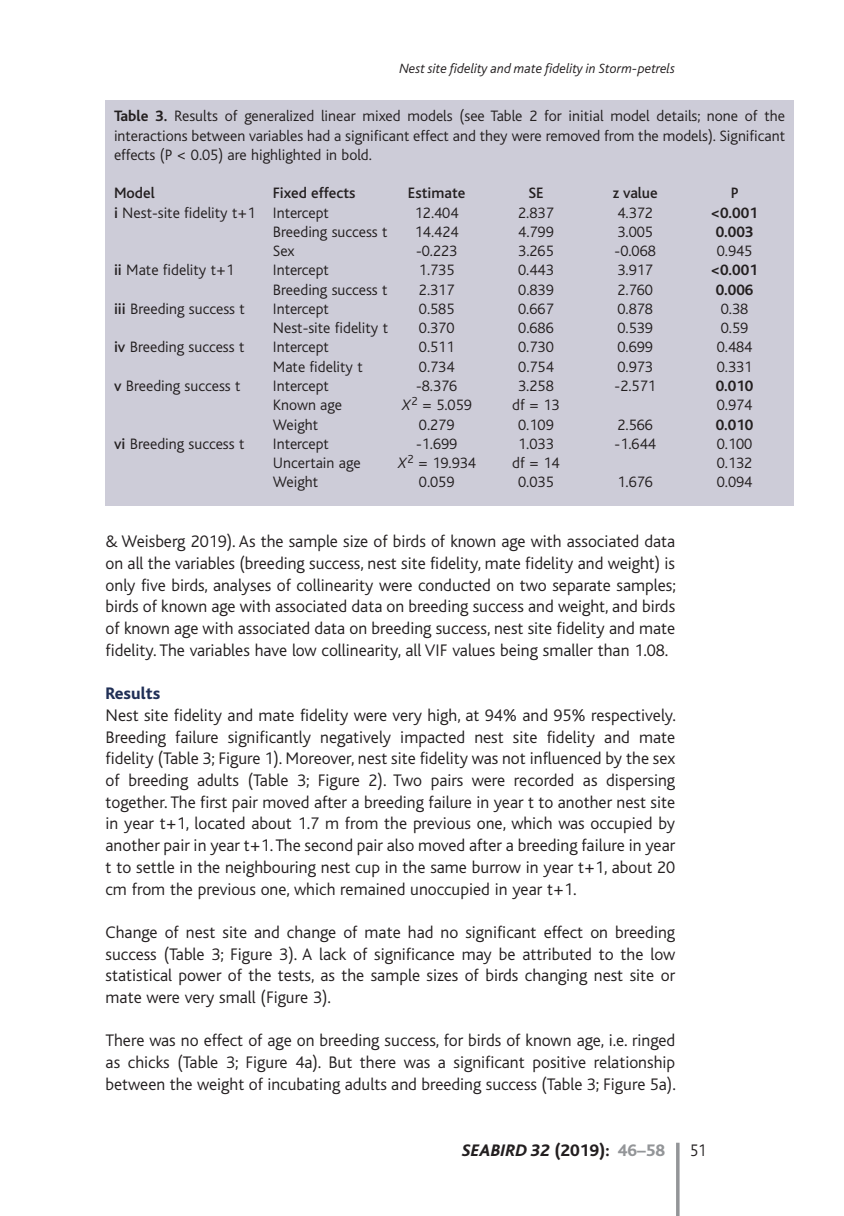
<style>
.page{position:relative;width:844px;height:1216px;background:#fff}
.page>*{position:absolute;margin:0;border:0;box-sizing:border-box;transform-origin:0 0}
.t1{font:300 17.5px/21.7px "Bliss";color:#231f20;text-align:justify}
.t2{font:italic 800 17.5px "Bliss";color:#231f20}
.t3{font:800 17.5px "Bliss";color:#202f56}
.t4{font:300 17.5px "Bliss";color:#231f20;scale:.9 1}
.t5{font:300 15.75px/19.2px "Bliss";color:#231f20;text-align:justify}
.t6{font:500 15.75px "Bliss";color:#231f20}
.t7{font:700 15.75px "Bliss";color:#231f20}
.t8{font:italic 300 14px "Bliss";color:#231f20}
.s1{font-weight:700}
.s2{font-weight:500}
.s3{font-style:italic}
.s4{font-style:normal}
.s5{font-style:normal;color:#939598}
</style>
<div class="page">
<hr style="left:676px;top:1142px;width:3px;height:73px;background:#939598">
<div style="left:105px;top:100px;width:688px;height:405px;background:#cdccd8"></div>
<p class="t8" style="left:399px;top:63px;width:277px">Nest site fidelity and mate fidelity in Storm-petrels</p>
<p class="t5" style="left:114px;top:108px;width:672px"><span class="s1">Table 3.</span> Results of generalized linear mixed models (see Table 2 for initial model details; none of the interactions between variables had a significant effect and they were removed from the models). Significant effects (P &lt; 0.05) are highlighted in bold.</p>
<p class="t6" style="left:114px;top:188px;width:42px">Model</p>
<p class="t6" style="left:273px;top:188px;width:84px">Fixed effects</p>
<p class="t6" style="left:408px;top:188px;width:59px">Estimate</p>
<p class="t6" style="left:528px;top:188px;width:17px">SE</p>
<p class="t6" style="left:612px;top:188px;width:47px">z value</p>
<p class="t6" style="left:730px;top:188px;width:9px">P</p>
<p class="t5" style="left:114px;top:204px;width:216px"><span class="s2">i</span> Nest-site fidelity t+1 Intercept</p>
<p class="t5" style="left:415px;top:204px;width:45px">12.404</p>
<p class="t5" style="left:518px;top:204px;width:37px">2.837</p>
<p class="t5" style="left:617px;top:204px;width:37px">4.372</p>
<p class="t7" style="left:711px;top:207px;width:48px">&lt;0.001</p>
<p class="t5" style="left:273px;top:224px;width:116px">Breeding success t</p>
<p class="t5" style="left:415px;top:224px;width:45px">14.424</p>
<p class="t5" style="left:518px;top:224px;width:37px">4.799</p>
<p class="t5" style="left:617px;top:224px;width:37px">3.005</p>
<p class="t7" style="left:715px;top:226px;width:39px">0.003</p>
<p class="t5" style="left:273px;top:243px;width:23px">Sex</p>
<p class="t5" style="left:416px;top:243px;width:43px">-0.223</p>
<p class="t5" style="left:518px;top:243px;width:37px">3.265</p>
<p class="t5" style="left:614px;top:243px;width:43px">-0.068</p>
<p class="t5" style="left:716px;top:243px;width:37px">0.945</p>
<p class="t5" style="left:114px;top:262px;width:122px"><span class="s2">ii</span> Mate fidelity t+1</p>
<p class="t5" style="left:273px;top:262px;width:58px">Intercept</p>
<p class="t5" style="left:419px;top:262px;width:37px">1.735</p>
<p class="t5" style="left:518px;top:262px;width:37px">0.443</p>
<p class="t5" style="left:617px;top:262px;width:37px">3.917</p>
<p class="t7" style="left:711px;top:265px;width:48px">&lt;0.001</p>
<p class="t5" style="left:273px;top:281px;width:116px">Breeding success t</p>
<p class="t5" style="left:419px;top:281px;width:37px">2.317</p>
<p class="t5" style="left:518px;top:281px;width:37px">0.839</p>
<p class="t5" style="left:617px;top:281px;width:37px">2.760</p>
<p class="t7" style="left:715px;top:284px;width:39px">0.006</p>
<p class="t5" style="left:114px;top:300px;width:132px"><span class="s2">iii</span> Breeding success t</p>
<p class="t5" style="left:273px;top:300px;width:58px">Intercept</p>
<p class="t5" style="left:419px;top:300px;width:37px">0.585</p>
<p class="t5" style="left:518px;top:300px;width:37px">0.667</p>
<p class="t5" style="left:617px;top:300px;width:37px">0.878</p>
<p class="t5" style="left:720px;top:300px;width:29px">0.38</p>
<p class="t5" style="left:273px;top:320px;width:117px">Nest-site fidelity t</p>
<p class="t5" style="left:419px;top:320px;width:37px">0.370</p>
<p class="t5" style="left:518px;top:320px;width:37px">0.686</p>
<p class="t5" style="left:617px;top:320px;width:37px">0.539</p>
<p class="t5" style="left:720px;top:320px;width:29px">0.59</p>
<p class="t5" style="left:114px;top:339px;width:132px"><span class="s2">iv</span> Breeding success t</p>
<p class="t5" style="left:273px;top:339px;width:58px">Intercept</p>
<p class="t5" style="left:419px;top:339px;width:37px">0.511</p>
<p class="t5" style="left:518px;top:339px;width:37px">0.730</p>
<p class="t5" style="left:617px;top:339px;width:37px">0.699</p>
<p class="t5" style="left:716px;top:339px;width:37px">0.484</p>
<p class="t5" style="left:273px;top:358px;width:91px">Mate fidelity t</p>
<p class="t5" style="left:419px;top:358px;width:37px">0.734</p>
<p class="t5" style="left:518px;top:358px;width:37px">0.754</p>
<p class="t5" style="left:617px;top:358px;width:37px">0.973</p>
<p class="t5" style="left:716px;top:358px;width:37px">0.331</p>
<p class="t5" style="left:114px;top:377px;width:128px"><span class="s2">v</span> Breeding success t</p>
<p class="t5" style="left:273px;top:377px;width:58px">Intercept</p>
<p class="t5" style="left:416px;top:377px;width:43px">-8.376</p>
<p class="t5" style="left:518px;top:377px;width:37px">3.258</p>
<p class="t5" style="left:614px;top:377px;width:43px">-2.571</p>
<p class="t7" style="left:715px;top:380px;width:39px">0.010</p>
<p class="t5" style="left:273px;top:397px;width:71px">Known age</p>
<p class="t5" style="left:401px;top:397px;width:72px"><span class="s3">X</span><sup>2</sup> = 5.059</p>
<p class="t5" style="left:512px;top:397px;width:49px">df = 13</p>
<p class="t5" style="left:716px;top:397px;width:37px">0.974</p>
<p class="t5" style="left:273px;top:416px;width:47px">Weight</p>
<p class="t5" style="left:419px;top:416px;width:37px">0.279</p>
<p class="t5" style="left:518px;top:416px;width:37px">0.109</p>
<p class="t5" style="left:617px;top:416px;width:37px">2.566</p>
<p class="t7" style="left:715px;top:419px;width:39px">0.010</p>
<p class="t5" style="left:114px;top:435px;width:132px"><span class="s2">vi</span> Breeding success t</p>
<p class="t5" style="left:273px;top:435px;width:58px">Intercept</p>
<p class="t5" style="left:416px;top:435px;width:43px">-1.699</p>
<p class="t5" style="left:518px;top:435px;width:37px">1.033</p>
<p class="t5" style="left:614px;top:435px;width:43px">-1.644</p>
<p class="t5" style="left:716px;top:435px;width:37px">0.100</p>
<p class="t5" style="left:273px;top:455px;width:89px">Uncertain age</p>
<p class="t5" style="left:397px;top:455px;width:80px"><span class="s3">X</span><sup>2</sup> = 19.934</p>
<p class="t5" style="left:512px;top:455px;width:49px">df = 14</p>
<p class="t5" style="left:716px;top:455px;width:37px">0.132</p>
<p class="t5" style="left:273px;top:474px;width:47px">Weight</p>
<p class="t5" style="left:419px;top:474px;width:37px">0.059</p>
<p class="t5" style="left:518px;top:474px;width:37px">0.035</p>
<p class="t5" style="left:617px;top:474px;width:37px">1.676</p>
<p class="t5" style="left:716px;top:474px;width:37px">0.094</p>
<p class="t1" style="left:106px;top:532px;width:571px">&amp; Weisberg 2019). As the sample size of birds of known age with associated data on all the variables (breeding success, nest site fidelity, mate fidelity and weight) is only five birds, analyses of collinearity were conducted on two separate samples; birds of known age with associated data on breeding success and weight, and birds of known age with associated data on breeding success, nest site fidelity and mate fidelity. The variables have low collinearity, all VIF values being smaller than 1.08.</p>
<p class="t3" style="left:106px;top:687px;width:56px">Results</p>
<p class="t1" style="left:106px;top:706px;width:571px">Nest site fidelity and mate fidelity were very high, at 94% and 95% respectively.<br>Breeding failure significantly negatively impacted nest site fidelity and mate fidelity (Table 3; Figure 1). Moreover, nest site fidelity was not influenced by the sex of breeding adults (Table 3; Figure 2). Two pairs were recorded as dispersing together. The first pair moved after a breeding failure in year t to another nest site in year t+1, located about 1.7 m from the previous one, which was occupied by another pair in year t+1. The second pair also moved after a breeding failure in year t to settle in the neighbouring nest cup in the same burrow in year t+1, about 20 cm from the previous one, which remained unoccupied in year t+1.</p>
<p class="t1" style="left:106px;top:923px;width:571px">Change of nest site and change of mate had no significant effect on breeding success (Table 3; Figure 3). A lack of significance may be attributed to the low statistical power of the tests, as the sample sizes of birds changing nest site or mate were very small (Figure 3).</p>
<p class="t1" style="left:106px;top:1031px;width:571px">There was no effect of age on breeding success, for birds of known age, i.e. ringed as chicks (Table 3; Figure 4a). But there was a significant positive relationship between the weight of incubating adults and breeding success (Table 3; Figure 5a).</p>
<p class="t2" style="left:462px;top:1144px;width:204px">SEABIRD 32 <span class="s4">(2019):</span> <span class="s5">46–58</span></p>
<p class="t4" style="left:690px;top:1144px;width:20px">51</p>
</div>
